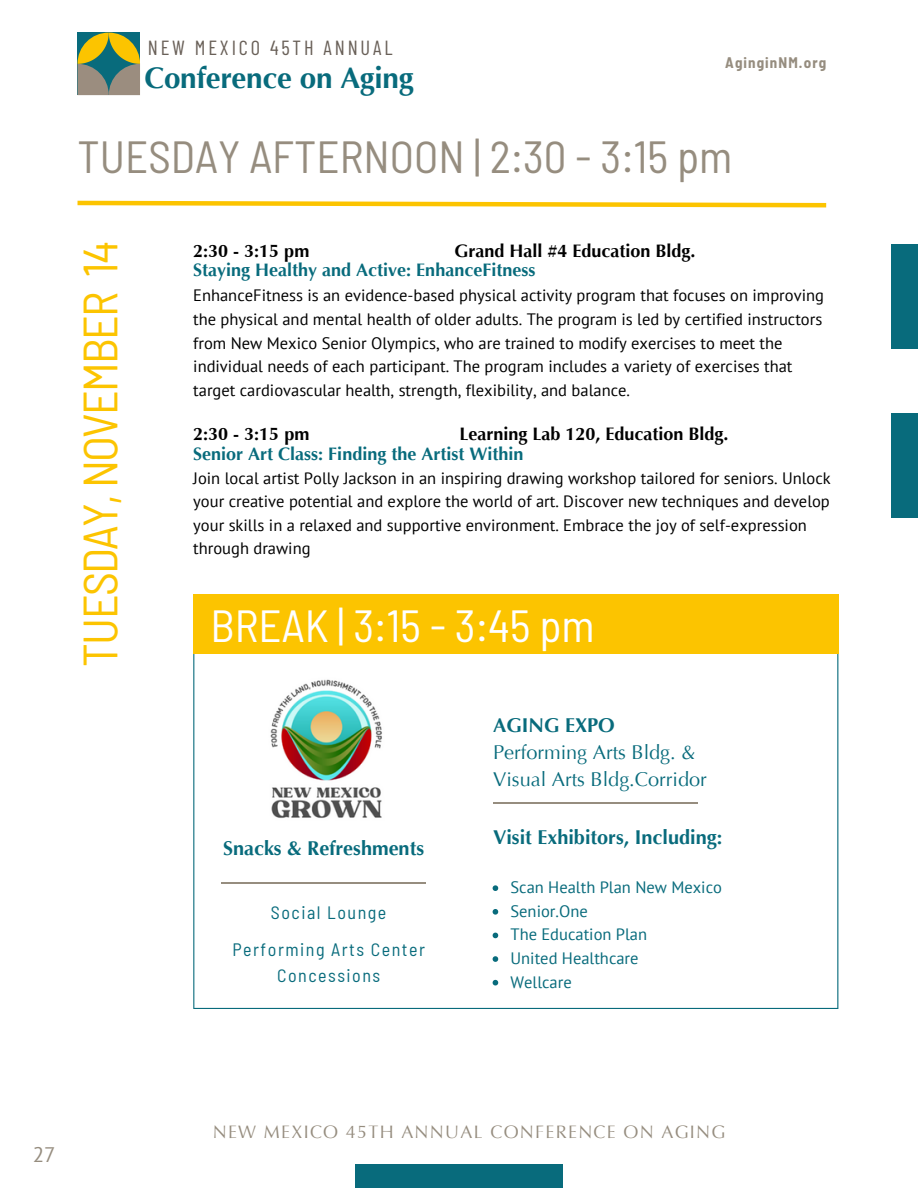
<style>
.page{position:relative;width:918px;height:1188px;background:#fff}
.page>*{position:absolute;margin:0;border:0;box-sizing:border-box;transform-origin:0 0}
.t1{font:semi-condensed 48px "Barlow";letter-spacing:-.035em;color:#fcc400}
.t2{font:semi-condensed 45px "Barlow";color:#968d7f}
.t3{font:semi-condensed 45px "Barlow";color:#fff}
.t4{font:700 29.7px "Optima LT Pro";letter-spacing:-.01em;color:#086b7c}
.t5{font:21px "PT Sans";color:#968d7f}
.t6{font:20.4px "Barlow Condensed";letter-spacing:.14em;color:#696058}
.t7{font:700 19.95px "Optima LT Pro";color:#086b7c}
.t8{font:19.95px "Optima LT Pro";color:#086b7c}
.t9{font:700 18px "Optima LT Pro";color:#000}
.t10{font:700 18px "Optima LT Pro";color:#086b7c}
.t11{font:semi-condensed 18px "Barlow";letter-spacing:.085em;color:#086b7c}
.t12{font:18px "Optima LT Pro";letter-spacing:.07em;color:#968d7f}
.t13{font:16.5px/23.7px "PT Sans";color:#000}
.t14{font:16.5px "PT Sans";color:#086b7c}
.t15{font:700 semi-condensed 15px "Barlow";letter-spacing:.07em;color:#968d7f}
</style>
<div class="page">
<svg style="left:77px;top:200px;width:750px;height:8px"></svg>
<div style="left:355px;top:1164px;width:208px;height:24px;background:#086b7c"></div>
<div style="left:892px;top:413px;width:26px;height:104px;background:#086b7c"></div>
<svg style="left:193px;top:654px;width:645px;height:355px"></svg>
<div style="left:193px;top:594px;width:645px;height:60px;background:#fcc400"></div>
<img style="left:268px;top:678px;width:122px;height:144px">
<hr style="left:221px;top:883px;width:205px;height:1px;background:#968d7f">
<svg style="left:493px;top:885px;width:5px;height:6px"></svg>
<svg style="left:493px;top:909px;width:5px;height:6px"></svg>
<svg style="left:493px;top:933px;width:5px;height:5px"></svg>
<svg style="left:493px;top:956px;width:5px;height:6px"></svg>
<svg style="left:493px;top:980px;width:5px;height:5px"></svg>
<hr style="left:493px;top:803px;width:205px;height:1px;background:#968d7f">
<svg style="left:78px;top:33px;width:62px;height:62px;background:#889259"></svg>
<div style="left:892px;top:244px;width:26px;height:104px;background:#086b7c"></div>
<p class="t6" style="left:148px;top:34px;width:246px">NEW MEXICO 45TH ANNUAL</p>
<p class="t4" style="left:144px;top:66px;width:271px">Conference on Aging</p>
<p class="t15" style="left:725px;top:53px;width:102px">AginginNM.org</p>
<p class="t2" style="left:78px;top:128px;width:656px">TUESDAY AFTERNOON | 2:30 - 3:15 pm</p>
<p class="t1" style="left:70px;top:667px;width:427px;rotate:-90deg">TUESDAY, NOVEMBER 14</p>
<p class="t9" style="left:193px;top:244px;width:118px">2:30 - 3:15 pm</p>
<p class="t9" style="left:454px;top:244px;width:243px">Grand Hall #4 Education Bldg.</p>
<p class="t10" style="left:193px;top:263px;width:344px">Staying Healthy and Active: EnhanceFitness</p>
<p class="t13" style="left:193px;top:283px;width:632px">EnhanceFitness is an evidence-based physical activity program that focuses on improving the physical and mental health of older adults. The program is led by certified instructors from New Mexico Senior Olympics, who are trained to modify exercises to meet the individual needs of each participant. The program includes a variety of exercises that target cardiovascular health, strength, flexibility, and balance.</p>
<p class="t9" style="left:193px;top:427px;width:118px">2:30 - 3:15 pm</p>
<p class="t9" style="left:459px;top:427px;width:271px">Learning Lab 120, Education Bldg.</p>
<p class="t10" style="left:193px;top:446px;width:332px">Senior Art Class: Finding the Artist Within</p>
<p class="t13" style="left:193px;top:466px;width:639px">Join local artist Polly Jackson in an inspiring drawing workshop tailored for seniors. Unlock your creative potential and explore the world of art. Discover new techniques and develop your skills in a relaxed and supportive environment. Embrace the joy of self-expression through drawing</p>
<p class="t3" style="left:211px;top:597px;width:386px">BREAK | 3:15 - 3:45 pm</p>
<p class="t7" style="left:223px;top:840px;width:203px">Snacks &amp; Refreshments</p>
<p class="t11" style="left:271px;top:901px;width:117px">Social Lounge</p>
<p class="t11" style="left:232px;top:938px;width:194px">Performing Arts Center</p>
<p class="t11" style="left:277px;top:964px;width:105px">Concessions</p>
<p class="t7" style="left:493px;top:717px;width:123px">AGING EXPO</p>
<p class="t8" style="left:493px;top:744px;width:204px">Performing Arts Bldg. &amp;</p>
<p class="t8" style="left:493px;top:771px;width:215px">Visual Arts Bldg.Corridor</p>
<p class="t7" style="left:493px;top:829px;width:231px">Visit Exhibitors, Including:</p>
<p class="t14" style="left:511px;top:876px;width:213px">Scan Health Plan New Mexico</p>
<p class="t14" style="left:511px;top:900px;width:79px">Senior.One</p>
<p class="t14" style="left:511px;top:924px;width:138px">The Education Plan</p>
<p class="t14" style="left:511px;top:947px;width:130px">United Healthcare</p>
<p class="t14" style="left:511px;top:971px;width:63px">Wellcare</p>
<p class="t5" style="left:33px;top:1141px;width:24px">27</p>
<p class="t12" style="left:213px;top:1125px;width:514px">NEW MEXICO 45TH ANNUAL CONFERENCE ON AGING</p>
</div>
